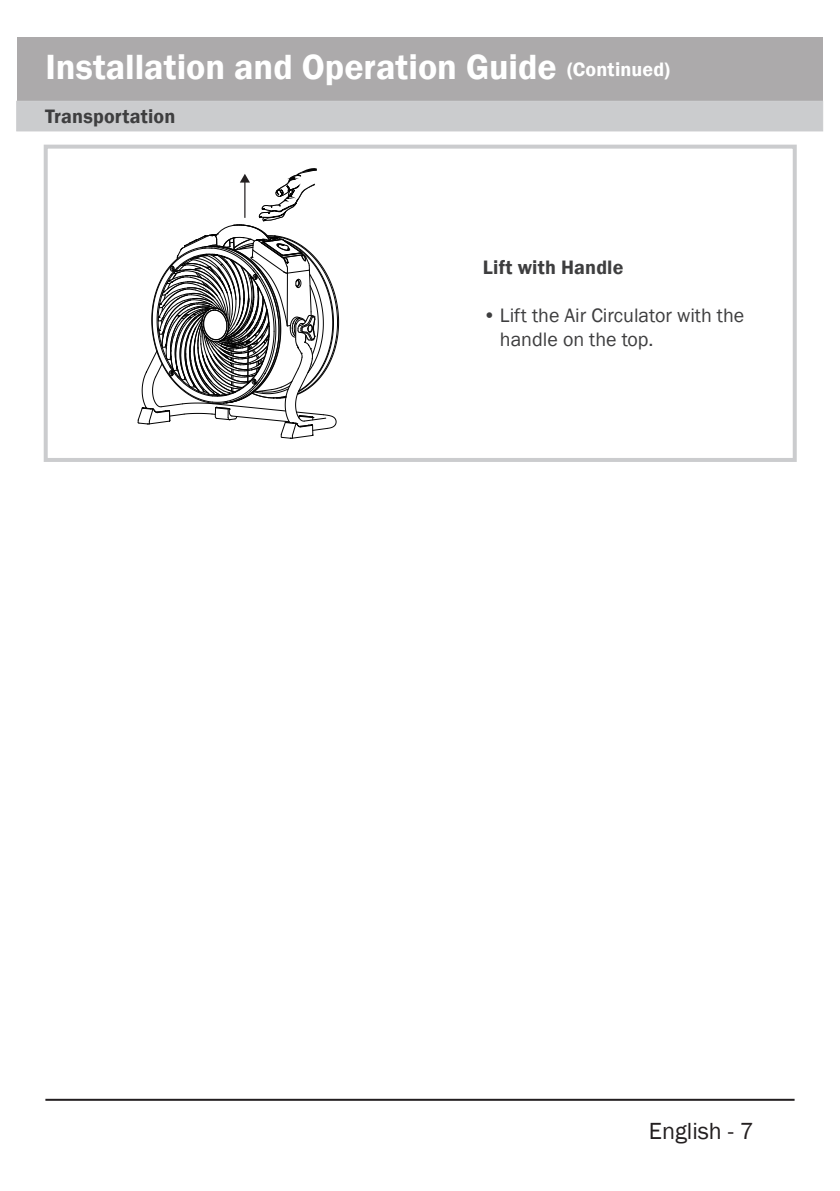
<style>
.page{position:relative;width:840px;height:1191px;background:#fff}
.page>*{position:absolute;margin:0;border:0;box-sizing:border-box;transform-origin:0 0}
.大标题{font:600 36px "Franklin Gothic";color:#fff}
.t1{font:24px "Franklin Gothic";color:#231f20}
.t2{font:20px/24px "Franklin Gothic";color:#3e3e3f}
.正文-粗{font:600 20px "Franklin Gothic";letter-spacing:.01em;color:#3e3e3f}
.大标题-继续{font:600 20px "Franklin Gothic";letter-spacing:.005em;color:#fff}
</style>
<div class="page">
<hr style="left:45px;top:1098px;width:749px;height:2px;background:#231f20">
<div style="left:17px;top:38px;width:805px;height:63px;background:#acaaab"></div>
<div style="left:16px;top:101px;width:806px;height:30px;background:#cbccce"></div>
<div style="left:44px;top:145px;width:752px;height:317px;border:4px solid #cbccce"></div>
<svg style="left:137px;top:168px;width:202px;height:271px"></svg>
<p class="大标题" style="left:45px;top:45px;width:512px">Installation and Operation Guide</p>
<p class="大标题-继续" style="left:567px;top:57px;width:104px">(Continued)</p>
<p class="正文-粗" style="left:45px;top:104px;width:132px">Transportation</p>
<p class="正文-粗" style="left:482px;top:255px;width:142px">Lift with Handle</p>
<p class="t2" style="left:499px;top:304px;width:246px;text-indent:-17px">• Lift the Air Circulator with the handle on the top.</p>
<p class="t1" style="left:648px;top:1115px;width:107px">English - 7</p>
</div>
